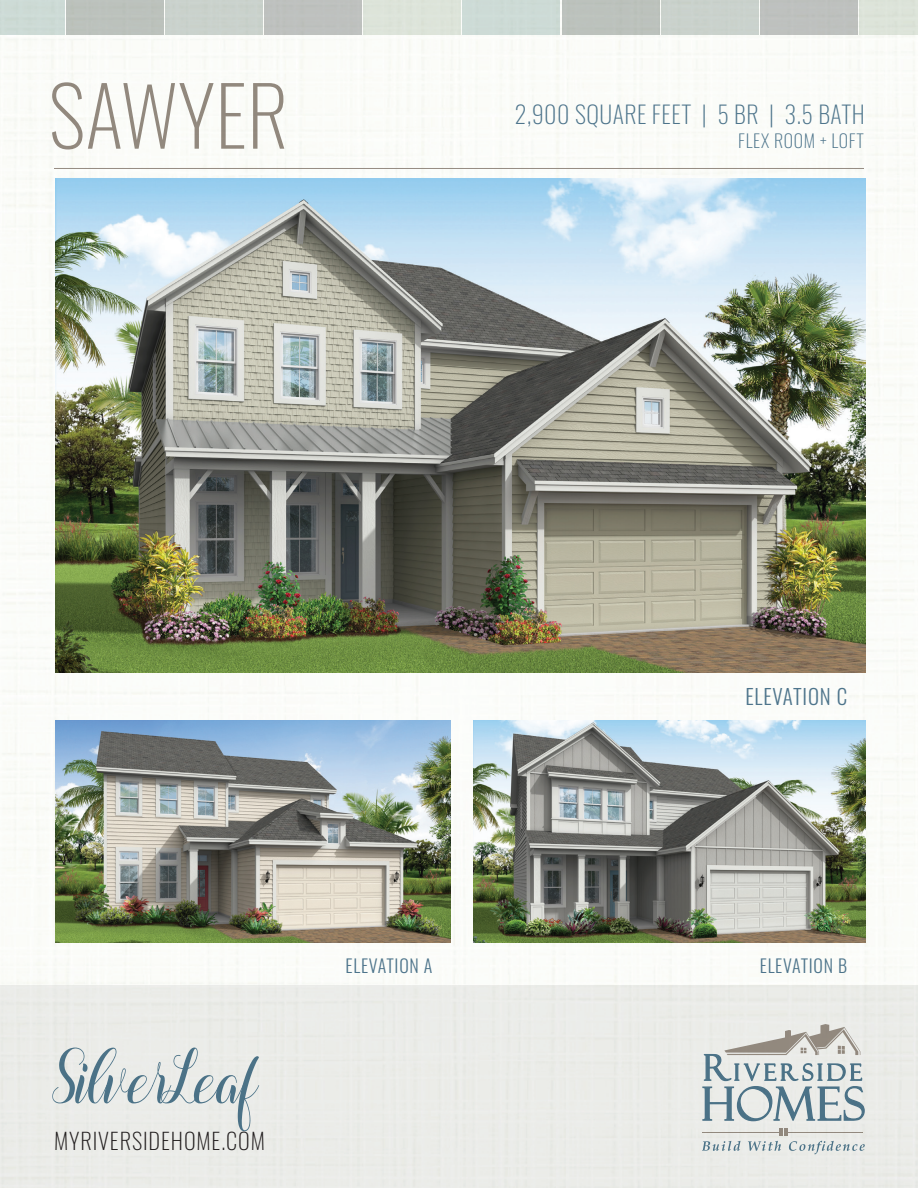
<style>
.page{position:relative;width:918px;height:1188px;background:#fff}
.page>*{position:absolute;margin:0;border:0;box-sizing:border-box;transform-origin:0 0}
.t1{font:200 81px "Oswald";color:#958b82}
.t2{font:75px "Buthaynah";color:#4d748b}
.t3{font:200 24px "Oswald";letter-spacing:.02em;color:#4d748b}
.t4{font:200 22.5px "Oswald";letter-spacing:.04em;color:#231f20}
.t5{font:300 21px "Oswald";letter-spacing:.04em;color:#4d748b}
.t6{font:300 18px "Oswald";letter-spacing:.04em;color:#4d748b}
.t7{font:200 18px "Oswald";letter-spacing:.04em;color:#4d748b}
</style>
<div class="page">
<img style="left:0;top:0;width:918px;height:1188px">
<hr style="left:54px;top:168px;width:810px;height:1px;background:#958b82">
<img style="left:55px;top:178px;width:810px;height:495px">
<img style="left:55px;top:720px;width:396px;height:222px">
<img style="left:473px;top:720px;width:392px;height:222px">
<h1 class="t1" style="left:49px;top:44px;width:241px">SAWYER</h1>
<p class="t3" style="left:515px;top:93px;width:351px">2,900 SQUARE FEET | 5 BR | 3.5 BATH</p>
<p class="t7" style="left:738px;top:124px;width:127px">FLEX ROOM + LOFT</p>
<p class="t5" style="left:745px;top:677px;width:103px">ELEVATION C</p>
<h2 class="t2" style="left:52px;top:1037px;width:209px">SilverLeaf</h2>
<p class="t4" style="left:54px;top:1121px;width:212px">MYRIVERSIDEHOME.COM</p>
<p class="t6" style="left:346px;top:949px;width:88px">ELEVATION A</p>
<p class="t6" style="left:760px;top:949px;width:89px">ELEVATION B</p>
</div>
